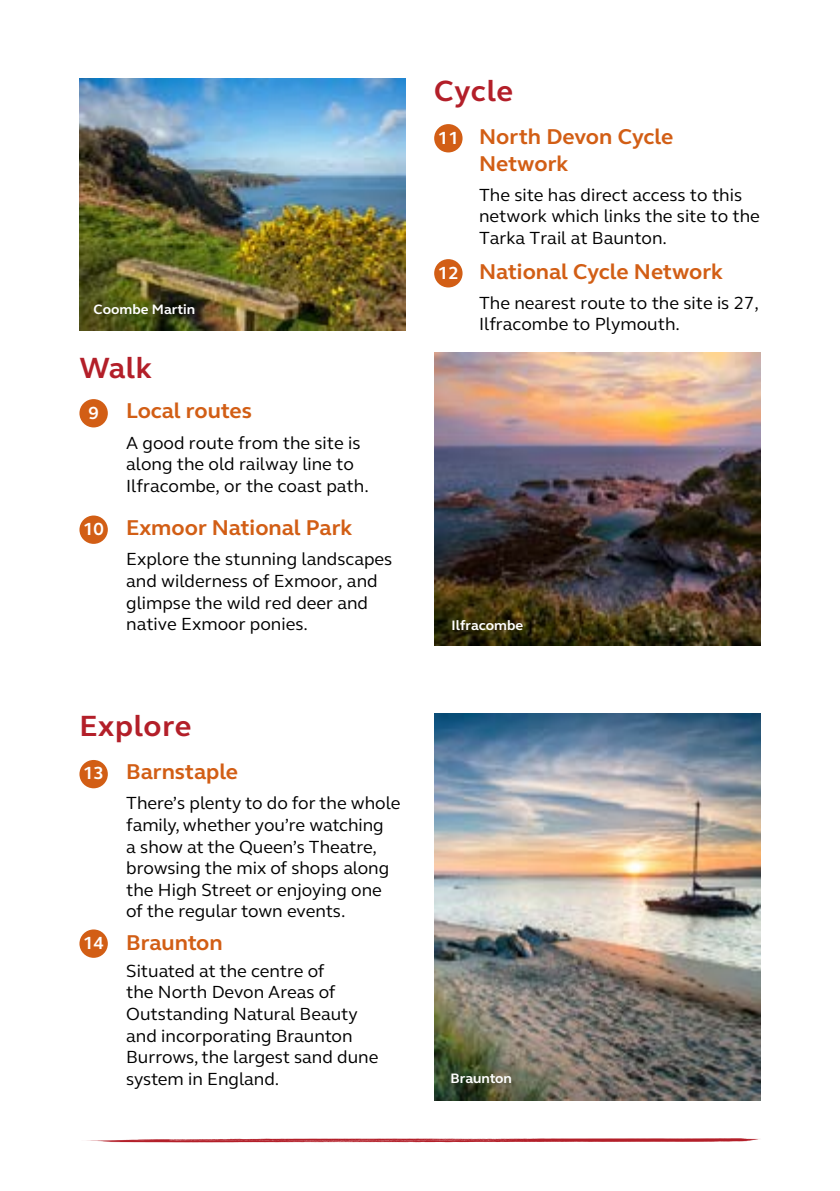
<style>
.page{position:relative;width:840px;height:1191px;background:#fff}
.page>*{position:absolute;margin:0;border:0;box-sizing:border-box;transform-origin:0 0}
.t1{font:700 30px "FS Elliot";letter-spacing:.025em;color:#b31f29}
.t2{font:700 22px/26.4px "FS Elliot";color:#d25e15}
.t3{font:18px/21.6px "FS Elliot";color:#000}
.t4{font:700 18px "FS Elliot";color:#fff}
.t5{font:700 14px "FS Elliot";color:#fff}
</style>
<div class="page">
<img style="left:434px;top:352px;width:326px;height:294px">
<img style="left:434px;top:713px;width:326px;height:387px">
<div style="left:79px;top:929px;width:29px;height:28px;background:#d25e15;border-radius:50%"></div>
<div style="left:79px;top:760px;width:29px;height:28px;background:#d25e15;border-radius:50%"></div>
<div style="left:79px;top:399px;width:29px;height:28px;background:#d25e15;border-radius:50%"></div>
<img style="left:79px;top:78px;width:326px;height:253px">
<div style="left:434px;top:124px;width:28px;height:28px;background:#d25e15;border-radius:50%"></div>
<div style="left:79px;top:515px;width:29px;height:29px;background:#d25e15;border-radius:50%"></div>
<div style="left:434px;top:259px;width:28px;height:28px;background:#d25e15;border-radius:50%"></div>
<svg style="left:86px;top:1138px;width:674px;height:5px"></svg>
<p class="t5" style="left:94px;top:300px;width:103px">Coombe Martin</p>
<h1 class="t1" style="left:79px;top:347px;width:74px">Walk</h1>
<p class="t2" style="left:126px;top:397px;width:127px">Local routes</p>
<p class="t3" style="left:126px;top:431px;width:244px">A good route from the site is along the old railway line to<br>Ilfracombe, or the coast path.</p>
<p class="t2" style="left:126px;top:514px;width:227px">Exmoor National Park</p>
<p class="t3" style="left:126px;top:548px;width:267px">Explore the stunning landscapes and wilderness of Exmoor, and glimpse the wild red deer and native Exmoor ponies.</p>
<p class="t4" style="left:88px;top:400px;width:12px">9</p>
<p class="t4" style="left:83px;top:517px;width:22px">10</p>
<h1 class="t1" style="left:79px;top:705px;width:113px">Explore</h1>
<p class="t4" style="left:83px;top:761px;width:22px">13</p>
<p class="t4" style="left:83px;top:930px;width:22px">14</p>
<p class="t2" style="left:126px;top:758px;width:113px">Barnstaple</p>
<p class="t3" style="left:126px;top:792px;width:275px">There’s plenty to do for the whole family, whether you’re watching<br>a show at the Queen’s Theatre, browsing the mix of shops along the High Street or enjoying one of the regular town events.</p>
<p class="t2" style="left:126px;top:928px;width:98px">Braunton</p>
<p class="t3" style="left:126px;top:959px;width:253px">Situated at the centre of<br>the North Devon Areas of<br>Outstanding Natural Beauty and incorporating Braunton<br>Burrows, the largest sand dune system in England.</p>
<h1 class="t1" style="left:434px;top:71px;width:80px">Cycle</h1>
<p class="t4" style="left:438px;top:125px;width:22px">11</p>
<p class="t4" style="left:438px;top:260px;width:22px">12</p>
<p class="t2" style="left:479px;top:123px;width:195px">North Devon Cycle<br>Network</p>
<p class="t3" style="left:479px;top:183px;width:282px">The site has direct access to this network which links the site to the<br>Tarka Trail at Baunton.</p>
<p class="t2" style="left:479px;top:258px;width:245px">National Cycle Network</p>
<p class="t3" style="left:479px;top:291px;width:281px">The nearest route to the site is 27,<br>Ilfracombe to Plymouth.</p>
<p class="t5" style="left:451px;top:615px;width:73px">Ilfracombe</p>
<p class="t5" style="left:450px;top:1068px;width:63px">Braunton</p>
</div>
